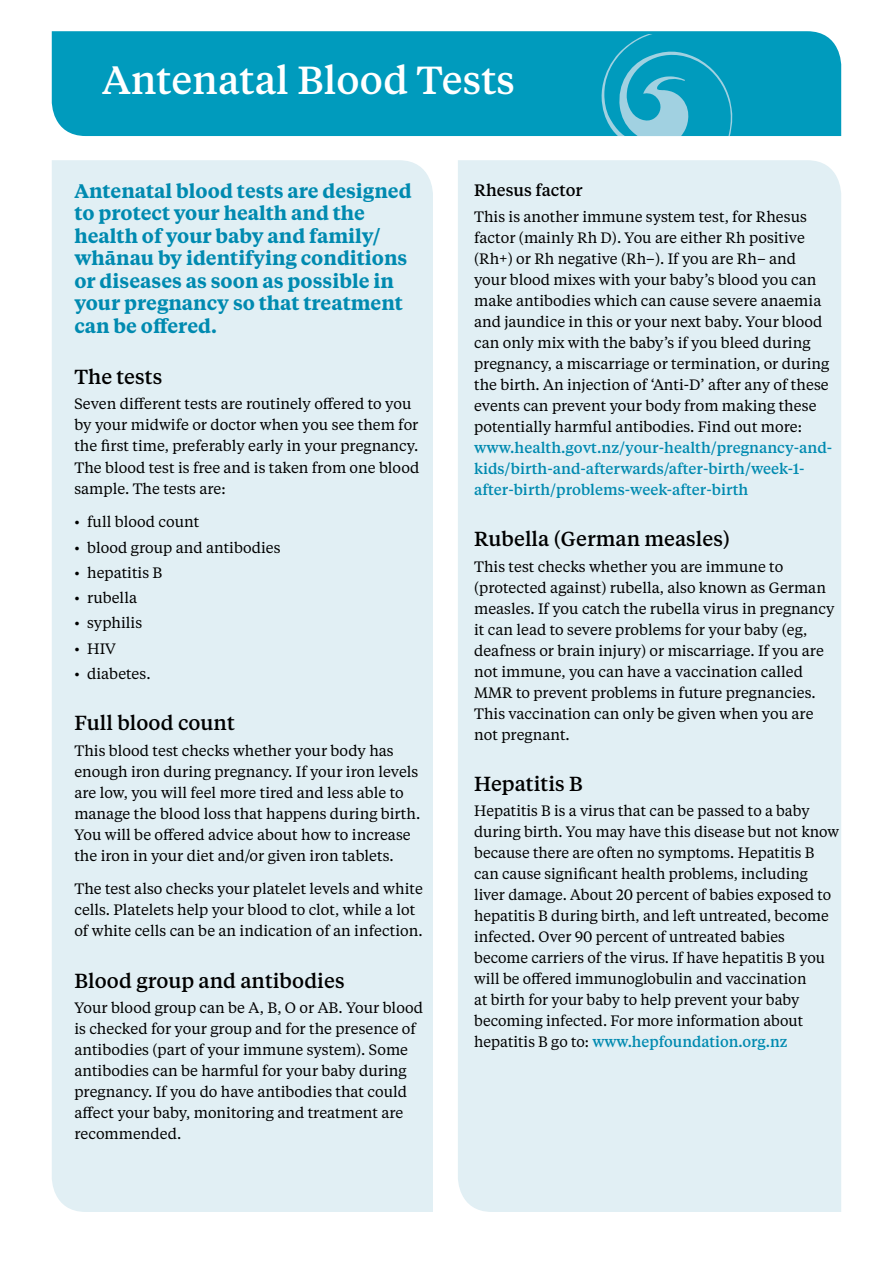
<style>
.page{position:relative;width:893px;height:1263px;background:#fff}
.page>*{position:absolute;margin:0;border:0;box-sizing:border-box;transform-origin:0 0}
.t1{font:500 39px "Tiempos Text";color:#fff}
.t2{font:500 20.25px "Tiempos Text";color:#000}
.t3{font:600 19.5px/22.5px "Tiempos Text";color:#008ab0}
.t4{font:500 16.5px "Tiempos Text";color:#000}
.t5{font:15px/21px "Tiempos Text";color:#000}
.t6{font:500 15px/21px "Tiempos Text";color:#008ab0}
.s1{font-weight:500;color:#008ab0}
</style>
<div class="page">
<div style="left:458px;top:160px;width:383px;height:1052px;background:#e1eff4"></div>
<div style="left:52px;top:160px;width:381px;height:1052px;background:#e1eff4"></div>
<div style="left:52px;top:31px;width:789px;height:105px;background:#009bbd"></div>
<svg style="left:600px;top:34px;width:133px;height:102px;background:#23a6c4"></svg>
<h1 class="t1" style="left:102px;top:54px;width:414px">Antenatal Blood Tests</h1>
<h3 class="t3" style="left:74px;top:179px;width:339px">Antenatal blood tests are designed to protect your health and the health of your baby and family/ whānau by identifying conditions or diseases as soon as possible in your pregnancy so that treatment can be offered.</h3>
<h2 class="t2" style="left:74px;top:363px;width:89px">The tests</h2>
<p class="t5" style="left:74px;top:393px;width:346px">Seven different tests are routinely offered to you by your midwife or doctor when you see them for the first time, preferably early in your pregnancy.<br>The blood test is free and is taken from one blood sample. The tests are:</p>
<p class="t5" style="left:74px;top:511px;width:126px">• full blood count</p>
<p class="t5" style="left:74px;top:536px;width:208px">• blood group and antibodies</p>
<p class="t5" style="left:74px;top:561px;width:90px">• hepatitis B</p>
<p class="t5" style="left:74px;top:586px;width:64px">• rubella</p>
<p class="t5" style="left:74px;top:612px;width:69px">• syphilis</p>
<p class="t5" style="left:74px;top:637px;width:43px">• HIV</p>
<p class="t5" style="left:74px;top:662px;width:78px">• diabetes.</p>
<h2 class="t2" style="left:74px;top:709px;width:162px">Full blood count</h2>
<p class="t5" style="left:74px;top:739px;width:347px">This blood test checks whether your body has enough iron during pregnancy. If your iron levels are low, you will feel more tired and less able to manage the blood loss that happens during birth.<br>You will be offered advice about how to increase the iron in your diet and/or given iron tablets.</p>
<p class="t5" style="left:74px;top:878px;width:350px">The test also checks your platelet levels and white cells. Platelets help your blood to clot, while a lot of white cells can be an indication of an infection.</p>
<h2 class="t2" style="left:74px;top:967px;width:272px">Blood group and antibodies</h2>
<p class="t5" style="left:74px;top:997px;width:350px">Your blood group can be A, B, O or AB. Your blood is checked for your group and for the presence of antibodies (part of your immune system). Some antibodies can be harmful for your baby during pregnancy. If you do have antibodies that could affect your baby, monitoring and treatment are recommended.</p>
<p class="t4" style="left:474px;top:179px;width:110px">Rhesus factor</p>
<p class="t5" style="left:474px;top:205px;width:357px">This is another immune system test, for Rhesus factor (mainly Rh D). You are either Rh positive (Rh+) or Rh negative (Rh–). If you are Rh– and your blood mixes with your baby’s blood you can make antibodies which can cause severe anaemia and jaundice in this or your next baby. Your blood can only mix with the baby’s if you bleed during pregnancy, a miscarriage or termination, or during the birth. An injection of ‘Anti-D’ after any of these events can prevent your body from making these potentially harmful antibodies. Find out more:</p>
<p class="t6" style="left:474px;top:436px;width:360px">www.health.govt.nz/your-health/pregnancy-and&shy;kids/birth-and-afterwards/after-birth/week-1- after-birth/problems-week-after-birth</p>
<h2 class="t2" style="left:474px;top:525px;width:257px">Rubella (German measles)</h2>
<p class="t5" style="left:474px;top:555px;width:362px">This test checks whether you are immune to (protected against) rubella, also known as German measles. If you catch the rubella virus in pregnancy it can lead to severe problems for your baby (eg, deafness or brain injury) or miscarriage. If you are not immune, you can have a vaccination called MMR to prevent problems in future pregnancies.<br>This vaccination can only be given when you are not pregnant.</p>
<h2 class="t2" style="left:474px;top:770px;width:110px">Hepatitis B</h2>
<p class="t5" style="left:474px;top:800px;width:367px">Hepatitis B is a virus that can be passed to a baby during birth. You may have this disease but not know because there are often no symptoms. Hepatitis B can cause significant health problems, including liver damage. About 20 percent of babies exposed to hepatitis B during birth, and left untreated, become infected. Over 90 percent of untreated babies become carriers of the virus. If have hepatitis B you will be offered immunoglobulin and vaccination<br>at birth for your baby to help prevent your baby becoming infected. For more information about hepatitis B go to: <span class="s1">www.hepfoundation.org.nz</span></p>
</div>
